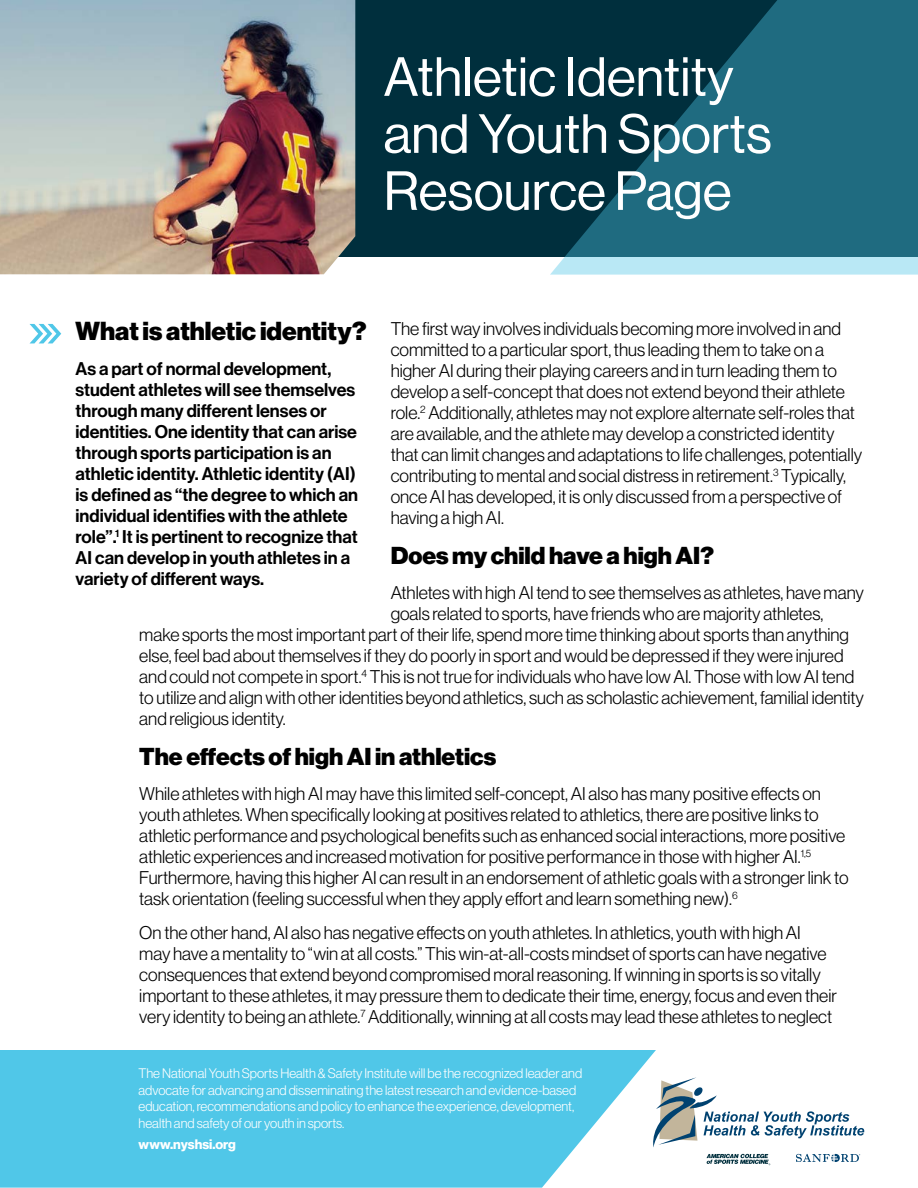
<style>
.page{position:relative;width:918px;height:1188px;background:#fff}
.page>*{position:absolute;margin:0;border:0;box-sizing:border-box;transform-origin:0 0}
.t1{font:54px/57px "N Haas Grotesk DS Pro 55 Rg";color:#fff}
.t2{font:25.5px "N Haas Grotesk DS Pro 95 Blk";color:#000}
.t3{font:24px "N Haas Grotesk DS Pro 95 Blk";color:#000}
.t4{font:18px/21px "N Haas Grotesk DS Pro 45 Lt";color:#000}
.t5{font:18px/21px "N Haas Grotesk DS Pro 65 Md";color:#000}
.t6{font:13.5px/16.5px "N Haas Grotesk DS Pro 45 Lt";color:#fff}
.t7{font:13.5px "N Haas Grotesk DS Pro 75 Bd";color:#fff}
</style>
<div class="page">
<div style="left:0;top:0;width:918px;height:256px;background:#002f3d"></div>
<svg style="left:550px;top:0;width:368px;height:275px;fill:#1f6b80"></svg>
<img style="left:0;top:0;width:355px;height:274px">
<svg style="left:30px;top:324px;width:31px;height:19px"></svg>
<svg style="left:0;top:1050px;width:656px;height:138px;background:#5fcbe9"></svg>
<svg style="left:653px;top:1077px;width:211px;height:70px"></svg>
<svg style="left:796px;top:1154px;width:64px;height:8px"></svg>
<svg style="left:706px;top:1154px;width:64px;height:11px"></svg>
<h1 class="t1" style="left:384px;top:49px;width:390px">Athletic Identity and Youth Sports<br>Resource Page</h1>
<p class="t4" style="left:391px;top:318px;width:473px">The first way involves individuals becoming more involved in and committed to a particular sport, thus leading them to take on a higher AI during their playing careers and in turn leading them to develop a self-concept that does not extend beyond their athlete role.<sup>2</sup> Additionally, athletes may not explore alternate self-roles that are available, and the athlete may develop a constricted identity that can limit changes and adaptations to life challenges, potentially contributing to mental and social distress in retirement.<sup>3</sup> Typically, once AI has developed, it is only discussed from a perspective of having a high AI.</p>
<h3 class="t3" style="left:391px;top:542px;width:325px">Does my child have a high AI?</h3>
<p class="t4" style="left:391px;top:582px;width:475px">Athletes with high AI tend to see themselves as athletes, have many</p>
<p class="t4" style="left:391px;top:603px;width:434px">goals related to sports, have friends who are majority athletes,</p>
<p class="t4" style="left:139px;top:624px;width:711px">make sports the most important part of their life, spend more time thinking about sports than anything</p>
<p class="t4" style="left:139px;top:645px;width:706px">else, feel bad about themselves if they do poorly in sport and would be depressed if they were injured</p>
<p class="t4" style="left:139px;top:666px;width:717px">and could not compete in sport.<sup>4</sup> This is not true for individuals who have low AI. Those with low AI tend</p>
<p class="t4" style="left:139px;top:687px;width:726px">to utilize and align with other identities beyond athletics, such as scholastic achievement, familial identity</p>
<p class="t4" style="left:139px;top:708px;width:148px">and religious identity.</p>
<h3 class="t3" style="left:139px;top:743px;width:358px">The effects of high AI in athletics</h3>
<p class="t4" style="left:139px;top:783px;width:711px">While athletes with high AI may have this limited self-concept, AI also has many positive effects on youth athletes. When specifically looking at positives related to athletics, there are positive links to athletic performance and psychological benefits such as enhanced social interactions, more positive athletic experiences and increased motivation for positive performance in those with higher AI.<sup>1,5<br></sup>Furthermore, having this higher AI can result in an endorsement of athletic goals with a stronger link to task orientation (feeling successful when they apply effort and learn something new).<sup>6</sup></p>
<p class="t4" style="left:139px;top:922px;width:699px">On the other hand, AI also has negative effects on youth athletes. In athletics, youth with high AI<br>may have a mentality to “win at all costs.” This win-at-all-costs mindset of sports can have negative consequences that extend beyond compromised moral reasoning. If winning in sports is so vitally important to these athletes, it may pressure them to dedicate their time, energy, focus and even their very identity to being an athlete.<sup>7</sup> Additionally, winning at all costs may lead these athletes to neglect</p>
<h2 class="t2" style="left:76px;top:316px;width:293px">What is athletic identity?</h2>
<p class="t5" style="left:76px;top:358px;width:284px">As a part of normal development, student athletes will see themselves through many different lenses or identities. One identity that can arise through sports participation is an athletic identity. Athletic identity (AI) is defined as “the degree to which an individual identifies with the athlete role”.<sup>1</sup> It is pertinent to recognize that AI can develop in youth athletes in a variety of different ways.</p>
<p class="t6" style="left:139px;top:1065px;width:445px">The National Youth Sports Health &amp; Safety Institute will be the recognized leader and advocate for advancing and disseminating the latest research and evidence-based education, recommendations and policy to enhance the experience, development, health and safety of our youth in sports.</p>
<p class="t7" style="left:139px;top:1136px;width:99px">www.nyshsi.org</p>
</div>
